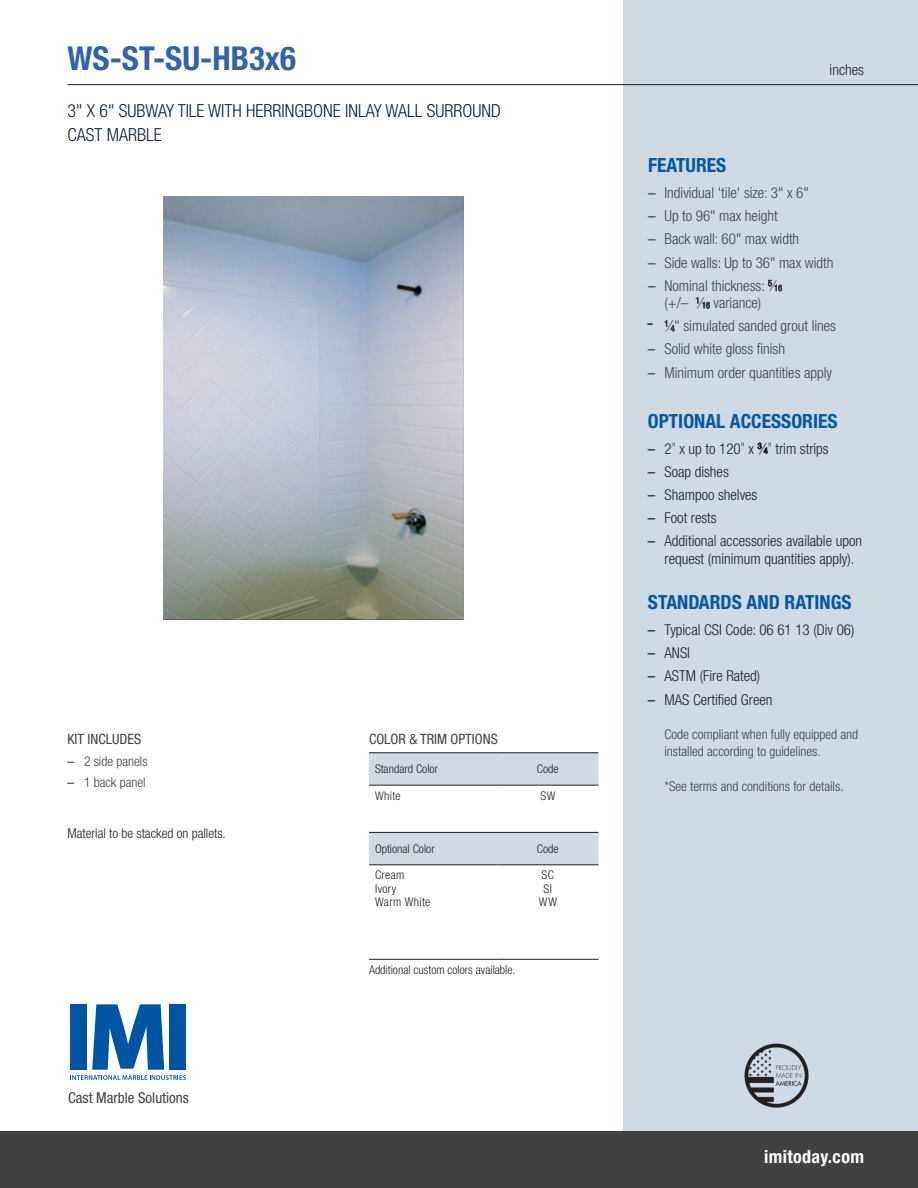
<style>
.page{position:relative;width:918px;height:1188px;background:#fff}
.page>*{position:absolute;margin:0;border:0;box-sizing:border-box;transform-origin:0 0}
.Tub_Name{font:700 condensed 33px "Helvetica Neue LT Std";color:#3162aa}
.FEATURES{font:700 condensed 19.5px "Helvetica Neue LT Std";color:#0357a3}
.Dk_Blue_subheads{font:300 condensed 18px "Helvetica Neue LT Std";color:#072341}
.t1{font:700 condensed 18px "Helvetica Neue LT Std";letter-spacing:.02em;color:#fff}
.t2{font:300 condensed 15px/17.2px "Helvetica Neue LT Std";color:#414142;text-align:center}
.t3{font:300 condensed 15px/17.2px "Helvetica Neue LT Std";color:#231f20;text-align:center}
.t4{font:condensed 15px "Helvetica Neue LT Std";color:#414142}
.Colors___Trim{font:condensed 14.25px "Helvetica Neue LT Std";color:#414142}
.t5{font:300 condensed 13.5px/17.2px "Helvetica Neue LT Std";color:#414142}
.colors_trim_body{font:300 condensed 13.5px "Helvetica Neue LT Std";color:#231f20}
.t6{font:300 condensed 12px/13.5px "Helvetica Neue LT Std";color:#231f20;text-align:center}
.t7{font:300 condensed 12px/13.5px "Helvetica Neue LT Std";letter-spacing:.03em;color:#231f20}
.s1{font-weight:400;font-stretch:normal}
.s2{font-size:8.25px}
.s3{font-family:"Futura Std";font-stretch:normal}
</style>
<div class="page">
<div style="left:623px;top:0;width:295px;height:1134px;background:#cfdae5"></div>
<svg style="left:369px;top:753px;width:229px;height:111px"></svg>
<hr style="left:369px;top:752px;width:128px;height:1px;background:#231f20">
<hr style="left:497px;top:752px;width:101px;height:1px;background:#231f20">
<hr style="left:369px;top:785px;width:128px;height:1px;background:#231f20">
<hr style="left:497px;top:785px;width:101px;height:1px;background:#231f20">
<hr style="left:369px;top:832px;width:128px;height:1px;background:#231f20">
<hr style="left:497px;top:832px;width:101px;height:1px;background:#231f20">
<hr style="left:369px;top:864px;width:128px;height:1px;background:#231f20">
<hr style="left:497px;top:864px;width:101px;height:1px;background:#231f20">
<hr style="left:369px;top:959px;width:128px;height:1px;background:#231f20">
<hr style="left:497px;top:959px;width:101px;height:1px;background:#231f20">
<hr style="left:68px;top:84px;width:850px;height:1px;background:#231f20">
<div style="left:0;top:1131px;width:918px;height:57px;background:#414142"></div>
<img style="left:744px;top:1043px;width:65px;height:65px">
<svg style="left:70px;top:1004px;width:116px;height:76px"></svg>
<svg style="left:768px;top:280px;width:14px;height:11px"></svg>
<svg style="left:696px;top:297px;width:14px;height:11px"></svg>
<svg style="left:665px;top:320px;width:9px;height:11px"></svg>
<svg style="left:758px;top:443px;width:10px;height:11px"></svg>
<img style="left:163px;top:197px;width:301px;height:422px">
<p class="Tub_Name" style="left:68px;top:39px;width:230px">WS-ST-SU-HB3x6</p>
<p class="Dk_Blue_subheads" style="left:68px;top:100px;width:435px">3" X 6" SUBWAY TILE WITH HERRINGBONE INLAY WALL SURROUND</p>
<p class="Dk_Blue_subheads" style="left:68px;top:125px;width:96px">CAST MARBLE</p>
<p class="Colors___Trim" style="left:68px;top:730px;width:75px">KIT INCLUDES</p>
<p class="t5" style="left:68px;top:753px;width:82px"><span class="s1">–</span> 2 side panels</p>
<p class="t5" style="left:68px;top:774px;width:80px"><span class="s1">–</span> 1 back panel</p>
<p class="colors_trim_body" style="left:68px;top:826px;width:160px">Material to be stacked on pallets.</p>
<p class="t4" style="left:68px;top:1089px;width:122px">Cast Marble Solutions</p>
<p class="Colors___Trim" style="left:369px;top:731px;width:130px">COLOR &amp; TRIM OPTIONS</p>
<p class="t6" style="left:375px;top:762px;width:65px">Standard Color</p>
<p class="t6" style="left:537px;top:762px;width:23px">Code</p>
<p class="t6" style="left:375px;top:789px;width:27px">White</p>
<p class="t6" style="left:540px;top:789px;width:16px">SW</p>
<p class="t6" style="left:375px;top:842px;width:61px">Optional Color</p>
<p class="t6" style="left:537px;top:842px;width:23px">Code</p>
<p class="t7" style="left:375px;top:868px;width:57px">Cream<br>Ivory<br>Warm White</p>
<p class="t6" style="left:539px;top:868px;width:20px">SC<br>SI<br>WW</p>
<p class="t6" style="left:369px;top:963px;width:148px">Additional custom colors available.</p>
<p class="t3" style="left:830px;top:61px;width:36px">inches</p>
<p class="FEATURES" style="left:648px;top:153px;width:80px">FEATURES</p>
<p class="t2" style="left:648px;top:184px;width:162px"><span class="s1">–</span> Individual 'tile' size: 3" x 6"</p>
<p class="t2" style="left:648px;top:207px;width:131px"><span class="s1">–</span> Up to 96" max height</p>
<p class="t2" style="left:648px;top:230px;width:153px"><span class="s1">–</span> Back wall: 60" max width</p>
<p class="t2" style="left:648px;top:254px;width:187px"><span class="s1">–</span> Side walls: Up to 36" max width</p>
<p class="t2" style="left:648px;top:277px;width:136px"><span class="s1">–</span> Nominal thickness: <sup>5</sup>⁄<span class="s2">16 </span>(+/– <sup>1</sup>⁄<span class="s2">16</span> variance)</p>
<p class="t2" style="left:648px;top:317px;width:190px"><sup>–</sup> <sup>1</sup>⁄<span class="s2">4</span>" simulated sanded grout lines</p>
<p class="t2" style="left:648px;top:340px;width:139px"><span class="s1">–</span> Solid white gloss finish</p>
<p class="t2" style="left:648px;top:364px;width:186px"><span class="s1">–</span> Minimum order quantities apply</p>
<p class="FEATURES" style="left:648px;top:409px;width:191px">OPTIONAL ACCESSORIES</p>
<p class="t3" style="left:648px;top:440px;width:182px"><span class="s1">–</span> 2<span class="s3">"</span> x up to 120<span class="s3">"</span> x <sup>3</sup>⁄<span class="s2">4</span><span class="s3">"</span> trim strips</p>
<p class="t3" style="left:648px;top:463px;width:82px"><span class="s1">–</span> Soap dishes</p>
<p class="t3" style="left:648px;top:486px;width:111px"><span class="s1">–</span> Shampoo shelves</p>
<p class="t3" style="left:648px;top:509px;width:70px"><span class="s1">–</span> Foot rests</p>
<p class="t3" style="left:648px;top:532px;width:216px"><span class="s1">–</span> Additional accessories available upon request (minimum quantities apply).</p>
<p class="FEATURES" style="left:648px;top:590px;width:205px">STANDARDS AND RATINGS</p>
<p class="t3" style="left:648px;top:621px;width:208px"><span class="s1">–</span> Typical CSI Code: 06 61 13 (Div 06)</p>
<p class="t3" style="left:648px;top:644px;width:44px"><span class="s1">–</span> ANSI</p>
<p class="t3" style="left:648px;top:667px;width:114px"><span class="s1">–</span> ASTM (Fire Rated)</p>
<p class="t3" style="left:648px;top:691px;width:126px"><span class="s1">–</span> MAS Certified Green</p>
<p class="t5" style="left:664px;top:726px;width:195px">Code compliant when fully equipped and installed according to guidelines.</p>
<p class="t5" style="left:664px;top:777px;width:181px">*See terms and conditions for details.</p>
<p class="t1" style="left:764px;top:1146px;width:101px">imitoday.com</p>
</div>
